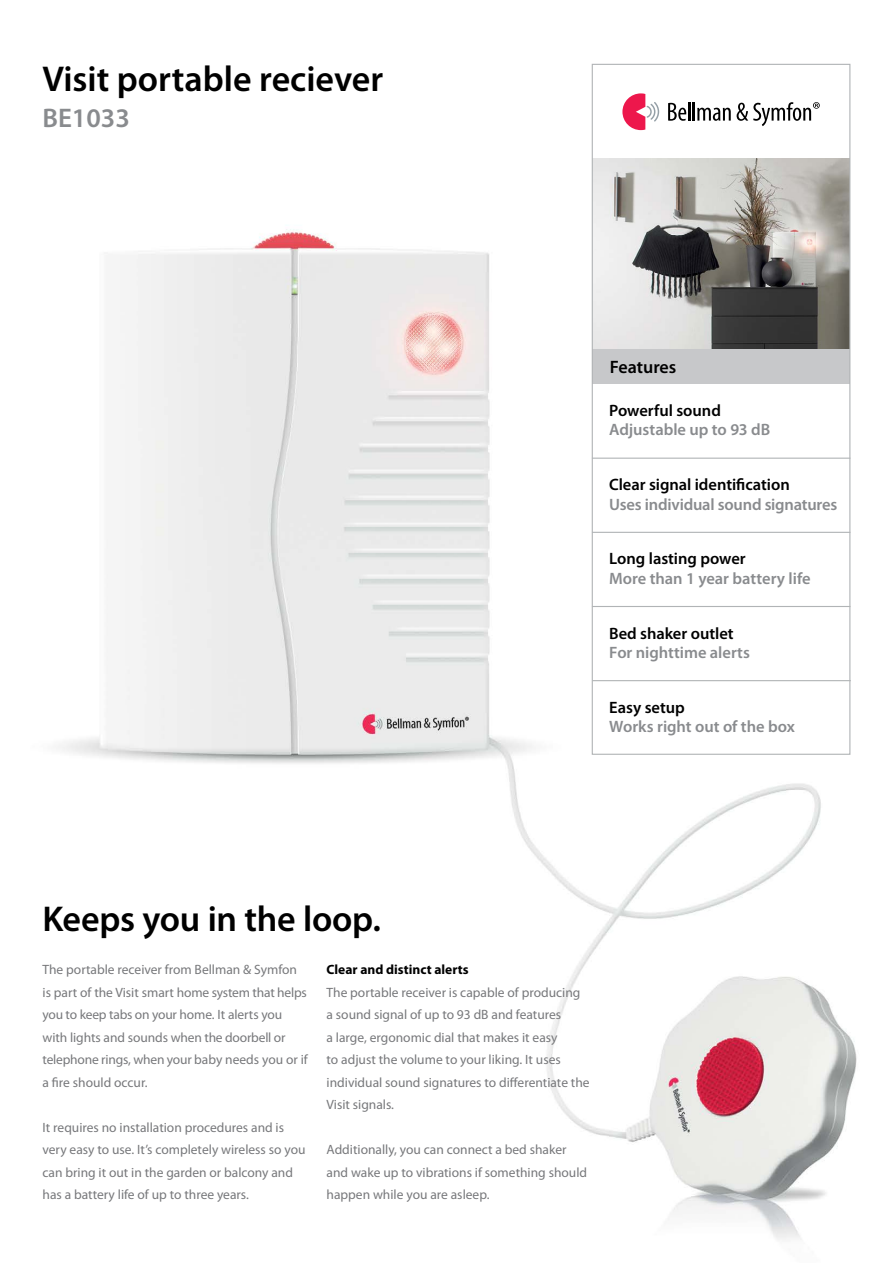
<style>
.page{position:relative;width:893px;height:1263px;background:#fff}
.page>*{position:absolute;margin:0;border:0;box-sizing:border-box;transform-origin:0 0}
.t1{font:600 36px "Myriad Pro";letter-spacing:-.005em;color:#000}
.t2{font:600 27px "Myriad Pro";color:#898b8e}
.t3{font:600 18px "Myriad Pro";color:#000}
.t4{font:600 16.5px "Myriad Pro";letter-spacing:-.005em;color:#898b8e}
.t5{font:600 16.5px "Myriad Pro";color:#000}
.t6{font:13.5px/22.5px "Myriad Pro";color:#77787b}
.t7{font:700 13.5px "Myriad Pro";color:#000}
</style>
<div class="page">
<img style="left:58px;top:63px;width:799px;height:1177px">
<img style="left:594px;top:159px;width:254px;height:190px">
<div style="left:592px;top:349px;width:258px;height:35px;background:#c7c8ca"></div>
<hr style="left:592px;top:458px;width:258px;height:1px;background:#b1b4b6">
<hr style="left:592px;top:532px;width:258px;height:1px;background:#b1b4b6">
<hr style="left:592px;top:606px;width:258px;height:1px;background:#b1b4b6">
<svg style="left:668px;top:102px;width:63px;height:19px"></svg>
<svg style="left:622px;top:93px;width:37px;height:37px"></svg>
<svg style="left:737px;top:102px;width:83px;height:24px"></svg>
<hr style="left:592px;top:680px;width:259px;height:1px;background:#b1b4b6">
<div style="left:592px;top:64px;width:258px;height:691px;border:1px solid #b1b4b6"></div>
<h1 class="t1" style="left:43px;top:56px;width:342px">Visit portable reciever</h1>
<h2 class="t2" style="left:43px;top:101px;width:89px">BE1033</h2>
<h3 class="t3" style="left:610px;top:355px;width:68px">Features</h3>
<p class="t5" style="left:609px;top:400px;width:113px">Powerful sound</p>
<p class="t4" style="left:609px;top:419px;width:163px">Adjustable up to 93 dB</p>
<p class="t5" style="left:609px;top:474px;width:182px">Clear signal identification</p>
<p class="t4" style="left:609px;top:494px;width:230px">Uses individual sound signatures</p>
<p class="t5" style="left:609px;top:548px;width:138px">Long lasting power</p>
<p class="t4" style="left:609px;top:568px;width:203px">More than 1 year battery life</p>
<p class="t5" style="left:609px;top:622px;width:126px">Bed shaker outlet</p>
<p class="t4" style="left:609px;top:642px;width:142px">For nighttime alerts</p>
<p class="t5" style="left:609px;top:697px;width:77px">Easy setup</p>
<p class="t4" style="left:609px;top:716px;width:187px">Works right out of the box</p>
<h1 class="t1" style="left:43px;top:896px;width:340px">Keeps you in the loop.</h1>
<p class="t6" style="left:43px;top:958px;width:267px">The portable receiver from Bellman &amp; Symfon is part of the Visit smart home system that helps you to keep tabs on your home. It alerts you with lights and sounds when the doorbell or telephone rings, when your baby needs you or if a fire should occur.</p>
<p class="t6" style="left:43px;top:1116px;width:265px">It requires no installation procedures and is very easy to use. It’s completely wireless so you can bring it out in the garden or balcony and has a battery life of up to three years.</p>
<p class="t7" style="left:327px;top:961px;width:143px">Clear and distinct alerts</p>
<p class="t6" style="left:327px;top:981px;width:265px">The portable receiver is capable of producing a sound signal of up to 93 dB and features<br>a large, ergonomic dial that makes it easy<br>to adjust the volume to your liking. It uses individual sound signatures to differentiate the Visit signals.</p>
<p class="t6" style="left:327px;top:1138px;width:262px">Additionally, you can connect a bed shaker and wake up to vibrations if something should happen while you are asleep.</p>
</div>
